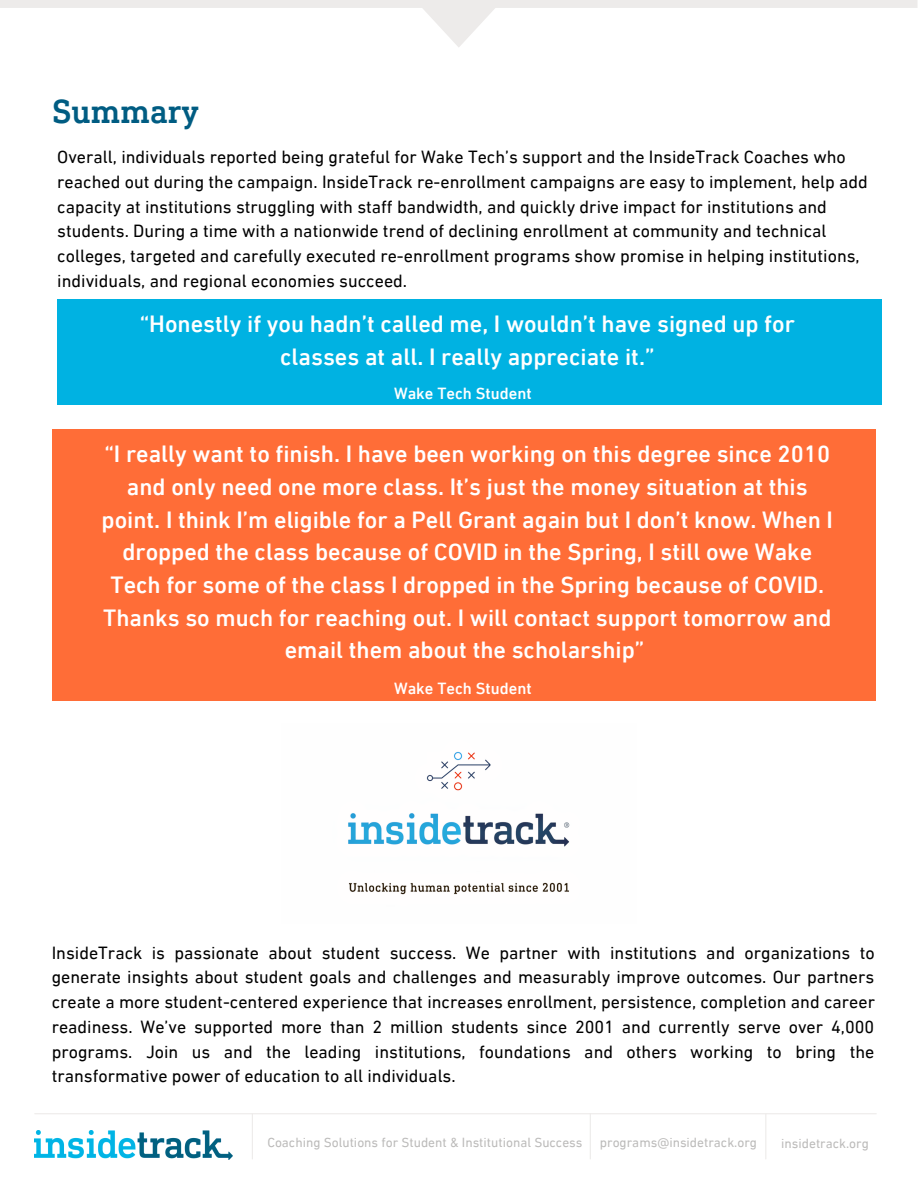
<style>
.page{position:relative;width:918px;height:1188px;background:#fff}
.page>*{position:absolute;margin:0;border:0;box-sizing:border-box;transform-origin:0 0}
.t1{font:500 33.75px "DIN Next Slab Pro";color:#005c82}
.t2{font:500 24px/32.7px "DIN Next LT Pro";color:#fff;text-align:center}
.t3{font:18px/24.8px "DIN Next LT Pro";color:#000}
.t4{font:500 16.5px "DIN Next LT Pro";color:#fff}
.t5{font:13.5px "DIN Next LT Pro";color:#bcbbba}
</style>
<div class="page">
<img style="left:34px;top:1130px;width:198px;height:29px">
<svg style="left:0;top:0;width:918px;height:47px"></svg>
<hr style="left:35px;top:1113px;width:841px;height:1px;background:#edebea">
<hr style="left:252px;top:1114px;width:1px;height:45px;background:#edebea">
<hr style="left:590px;top:1114px;width:1px;height:45px;background:#edebea">
<hr style="left:765px;top:1114px;width:1px;height:45px;background:#edebea">
<div style="left:57px;top:299px;width:825px;height:106px;background:#00b2e2"></div>
<div style="left:52px;top:429px;width:824px;height:272px;background:#ff6d37"></div>
<img style="left:348px;top:751px;width:222px;height:144px">
<p class="t1" style="left:52px;top:92px;width:148px">Summary</p>
<p class="t3" style="left:57px;top:146px;width:812px">Overall, individuals reported being grateful for Wake Tech’s support and the InsideTrack Coaches who reached out during the campaign. InsideTrack re-enrollment campaigns are easy to implement, help add capacity at institutions struggling with staff bandwidth, and quickly drive impact for institutions and students. During a time with a nationwide trend of declining enrollment at community and technical colleges, targeted and carefully executed re-enrollment programs show promise in helping institutions, individuals, and regional economies succeed.</p>
<p class="t2" style="left:140px;top:310px;width:657px">“Honestly if you hadn’t called me, I wouldn’t have signed up for classes at all. I really appreciate it.”</p>
<p class="t4" style="left:394px;top:387px;width:139px">Wake Tech Student</p>
<p class="t2" style="left:102px;top:440px;width:733px">“I really want to finish. I have been working on this degree since 2010 and only need one more class. It’s just the money situation at this point. I think I’m eligible for a Pell Grant again but I don’t know. When I dropped the class because of COVID in the Spring, I still owe Wake Tech for some of the class I dropped in the Spring because of COVID.<br>Thanks so much for reaching out. I will contact support tomorrow and email them about the scholarship”</p>
<p class="t4" style="left:394px;top:682px;width:139px">Wake Tech Student</p>
<p class="t3" style="left:52px;top:942px;width:825px;text-align:justify">InsideTrack is passionate about student success. We partner with institutions and organizations to generate insights about student goals and challenges and measurably improve outcomes. Our partners create a more student-centered experience that increases enrollment, persistence, completion and career readiness. We’ve supported more than 2 million students since 2001 and currently serve over 4,000 programs. Join us and the leading institutions, foundations and others working to bring the transformative power of education to all individuals.</p>
<p class="t5" style="left:267px;top:1137px;width:317px">Coaching Solutions for Student &amp; Institutional Success</p>
<p class="t5" style="left:600px;top:1137px;width:159px">programs@insidetrack.org</p>
<p class="t5" style="left:781px;top:1138px;width:89px">insidetrack.org</p>
</div>
